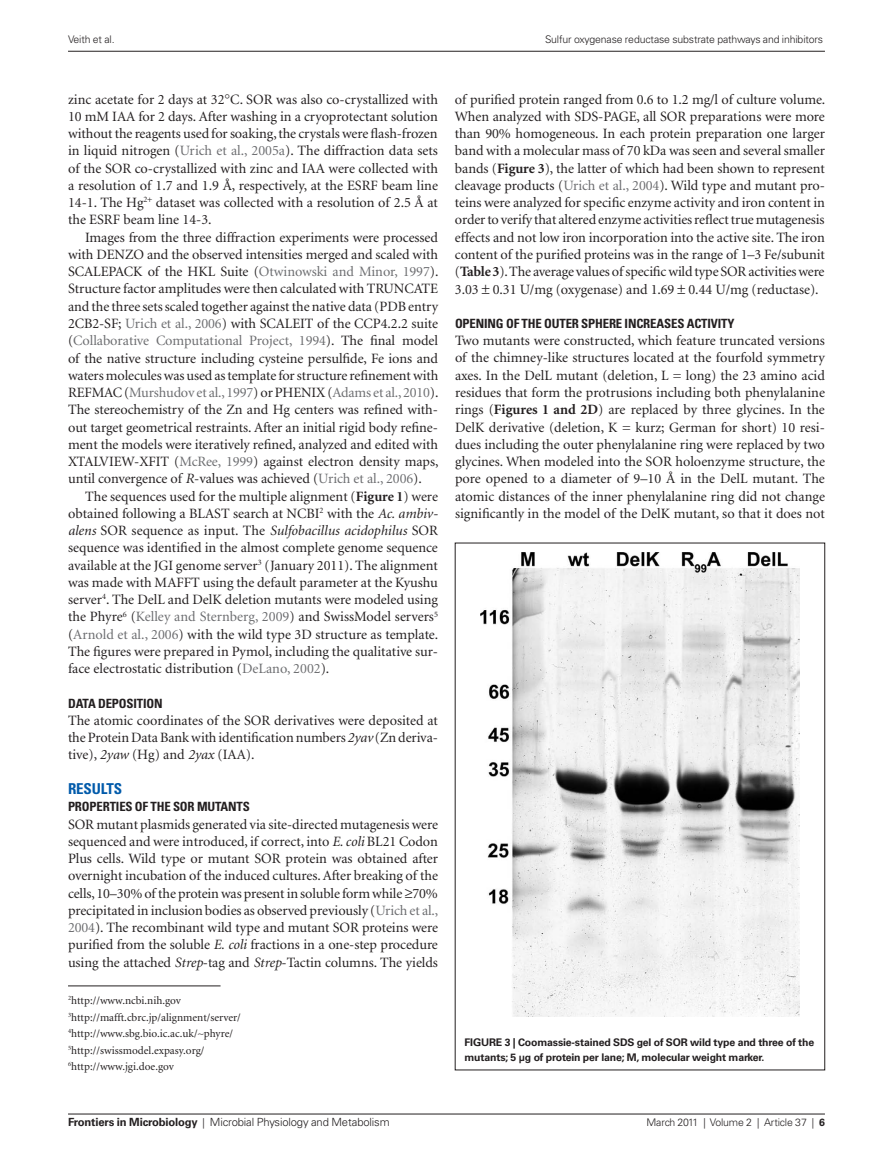
<style>
.page{position:relative;width:893px;height:1170px;background:#fff}
.page>*{position:absolute;margin:0;border:0;box-sizing:border-box;transform-origin:0 0}
.t1{font:700 condensed 15px "Univers";letter-spacing:-.01em;color:#015aaa}
.t2{font:14.25px/17.2px "Minion";letter-spacing:-.005em;color:#231f20;text-align:justify}
.t3{font:700 condensed 12.75px "Univers";letter-spacing:-.01em;color:#231f20}
.t4{font:11.25px/16.5px "Minion";color:#231f20}
.t5{font:300 11.25px "Univers";letter-spacing:-.015em;color:#231f20}
.t6{font:700 10.5px/14.2px "Univers";letter-spacing:-.015em;color:#231f20}
.t7{font:300 10.5px "Univers";letter-spacing:-.015em;color:#231f20}
.s1{color:#6c6d70}
.s2{font-style:italic}
.s3{font-weight:700}
.s4{font-size:10.5px}
</style>
<div class="page">
<hr style="left:68px;top:1113px;width:757px;height:1px;background:#231f20">
<hr style="left:68px;top:51px;width:757px;height:1px;background:#231f20">
<hr style="left:68px;top:985px;width:153px;height:1px;background:#231f20">
<img style="left:480px;top:552px;width:319px;height:464px">
<p class="t7" style="left:68px;top:33px;width:48px">Veith et al.</p>
<p class="t7" style="left:545px;top:33px;width:280px">Sulfur oxygenase reductase substrate pathways and inhibitors</p>
<p class="t2" style="left:68px;top:91px;width:371px">zinc acetate for 2 days at 32 C. SOR was also co-crystallized with 10 mM IAA for 2 days. After washing in a cryoprotectant solution without the reagents used for soaking, the crystals were flash-frozen in liquid nitrogen (<span class="s1">Urich et al., 2005a</span>). The diffraction data sets of the SOR co-crystallized with zinc and IAA were collected with a resolution of 1.7 and 1.9 Å, respectively, at the ESRF beam line 14-1. The Hg<sup>2</sup> dataset was collected with a resolution of 2.5 Å at the ESRF beam line 14-3.</p>
<p class="t2" style="left:68px;top:229px;width:372px;text-indent:17px">Images from the three diffraction experiments were processed with DENZO and the observed intensities merged and scaled with SCALEPACK of the HKL Suite (<span class="s1">Otwinowski and Minor, 1997</span>).<br>Structure factor amplitudes were then calculated with TRUNCATE and the three sets scaled together against the native data (PDB entry 2CB2-SF; <span class="s1">Urich et al., 2006</span>) with SCALEIT of the CCP4.2.2 suite (<span class="s1">Collaborative Computational Project, 1994</span>). The final model of the native structure including cysteine persulfide, Fe ions and waters molecules was used as template for structure refinement with REFMAC (<span class="s1">Murshudov et al., 1997</span>) or PHENIX (<span class="s1">Adams et al., 2010</span>).<br>The stereochemistry of the Zn and Hg centers was refined with&shy;out target geometrical restraints. After an initial rigid body refine&shy;ment the models were iteratively refined, analyzed and edited with XTALVIEW-XFIT (<span class="s1">McRee, 1999</span>) against electron density maps, until convergence of <span class="s2">R</span>-values was achieved (<span class="s1">Urich et al., 2006</span>).</p>
<p class="t2" style="left:68px;top:488px;width:372px;text-indent:17px">The sequences used for the multiple alignment (<span class="s3">Figure 1</span>) were obtained following a BLAST search at NCBI<sup>2</sup> with the <span class="s2">Ac. ambiv&shy;alens</span> SOR sequence as input. The <span class="s2">Sulfobacillus acidophilus</span> SOR sequence was identified in the almost complete genome sequence available at the JGI genome server<sup>3</sup> (January 2011). The alignment was made with MAFFT using the default parameter at the Kyushu server<sup>4</sup>. The DelL and DelK deletion mutants were modeled using the Phyre<sup>6</sup> (<span class="s1">Kelley and Sternberg, 2009</span>) and SwissModel servers<sup>5 </sup>(<span class="s1">Arnold et al., 2006</span>) with the wild type 3D structure as template.<br>The figures were prepared in Pymol, including the qualitative sur&shy;face electrostatic distribution (<span class="s1">DeLano, 2002</span>).</p>
<p class="t3" style="left:68px;top:695px;width:96px">DATA DEPOSITION</p>
<p class="t2" style="left:68px;top:712px;width:371px">The atomic coordinates of the SOR derivatives were deposited at the Protein Data Bank with identification numbers <span class="s2">2yav</span> (Zn deriva&shy;tive), <span class="s2">2yaw</span> (Hg) and <span class="s2">2yax</span> (IAA).</p>
<p class="t1" style="left:68px;top:779px;width:55px">RESULTS</p>
<p class="t3" style="left:68px;top:798px;width:109px">PROPERTIES OF THE SOR</p>
<p class="t3" style="left:197px;top:798px;width:54px">MUTANTS</p>
<p class="t2" style="left:68px;top:815px;width:372px">SOR mutant plasmids generated via site-directed mutagenesis were sequenced and were introduced, if correct, into <span class="s2">E. coli</span> BL21 Codon Plus cells. Wild type or mutant SOR protein was obtained after overnight incubation of the induced cultures. After breaking of the cells, 10–30% of the protein was present in soluble form while ≥70% precipitated in inclusion bodies as observed previously (<span class="s1">Urich et al., 2004</span>). The recombinant wild type and mutant SOR proteins were purified from the soluble <span class="s2">E. coli</span> fractions in a one-step procedure using the attached <span class="s2">Strep</span>-tag and <span class="s2">Strep</span>-Tactin columns. The yields</p>
<p class="t4" style="left:68px;top:992px;width:174px"><sup>2</sup>http://www.ncbi.nih.gov <sup>3</sup>http://mafft.cbrc.jp/alignment/server/ <sup>4</sup>http://www.sbg.bio.ic.ac.uk/∼phyre/ <sup>5</sup>http://swissmodel.expasy.org/ <sup>6</sup>http://www.jgi.doe.gov</p>
<p class="t2" style="left:455px;top:91px;width:372px">of purified protein ranged from 0.6 to 1.2 mg/l of culture volume.<br>When analyzed with SDS-PAGE, all SOR preparations were more than 90% homogeneous. In each protein preparation one larger band with a molecular mass of 70 kDa was seen and several smaller bands (<span class="s3">Figure 3</span>), the latter of which had been shown to represent cleavage products (<span class="s1">Urich et al., 2004</span>). Wild type and mutant pro&shy;teins were analyzed for specific enzyme activity and iron content in order to verify that altered enzyme activities reflect true mutagenesis effects and not low iron incorporation into the active site. The iron content of the purified proteins was in the range of 1–3 Fe/subunit (<span class="s3">Table 3</span>). The average values of specific wild type SOR activities were 3.03 0.31 U/mg (oxygenase) and 1.69 0.44 U/mg (reductase).</p>
<p class="t3" style="left:455px;top:315px;width:281px">OPENING OF THE OUTER SPHERE INCREASES ACTIVITY</p>
<p class="t2" style="left:455px;top:332px;width:371px">Two mutants were constructed, which feature truncated versions of the chimney-like structures located at the fourfold symmetry axes. In the DelL mutant (deletion, L = long) the 23 amino acid residues that form the protrusions including both phenylalanine rings (<span class="s3">Figures 1 and 2D</span>) are replaced by three glycines. In the DelK derivative (deletion, K = kurz; German for short) 10 resi&shy;dues including the outer phenylalanine ring were replaced by two glycines. When modeled into the SOR holoenzyme structure, the pore opened to a diameter of 9–10 Å in the DelL mutant. The atomic distances of the inner phenylalanine ring did not change significantly in the model of the DelK mutant, so that it does not</p>
<p class="t6" style="left:465px;top:1035px;width:351px">Figure 3 | Coomassie-stained SDS gel of SOR wild type and three of the mutants; 5 μg of protein per lane; M, molecular weight marker.</p>
<p class="t5" style="left:68px;top:1115px;width:323px"><span class="s3">Frontiers in Microbiology</span> <span class="s4">|</span> Microbial Physiology and Metabolism</p>
<p class="t7" style="left:646px;top:1115px;width:180px">March 2011 | Volume 2 | Article 37 | <span class="s3">6</span></p>
</div>
